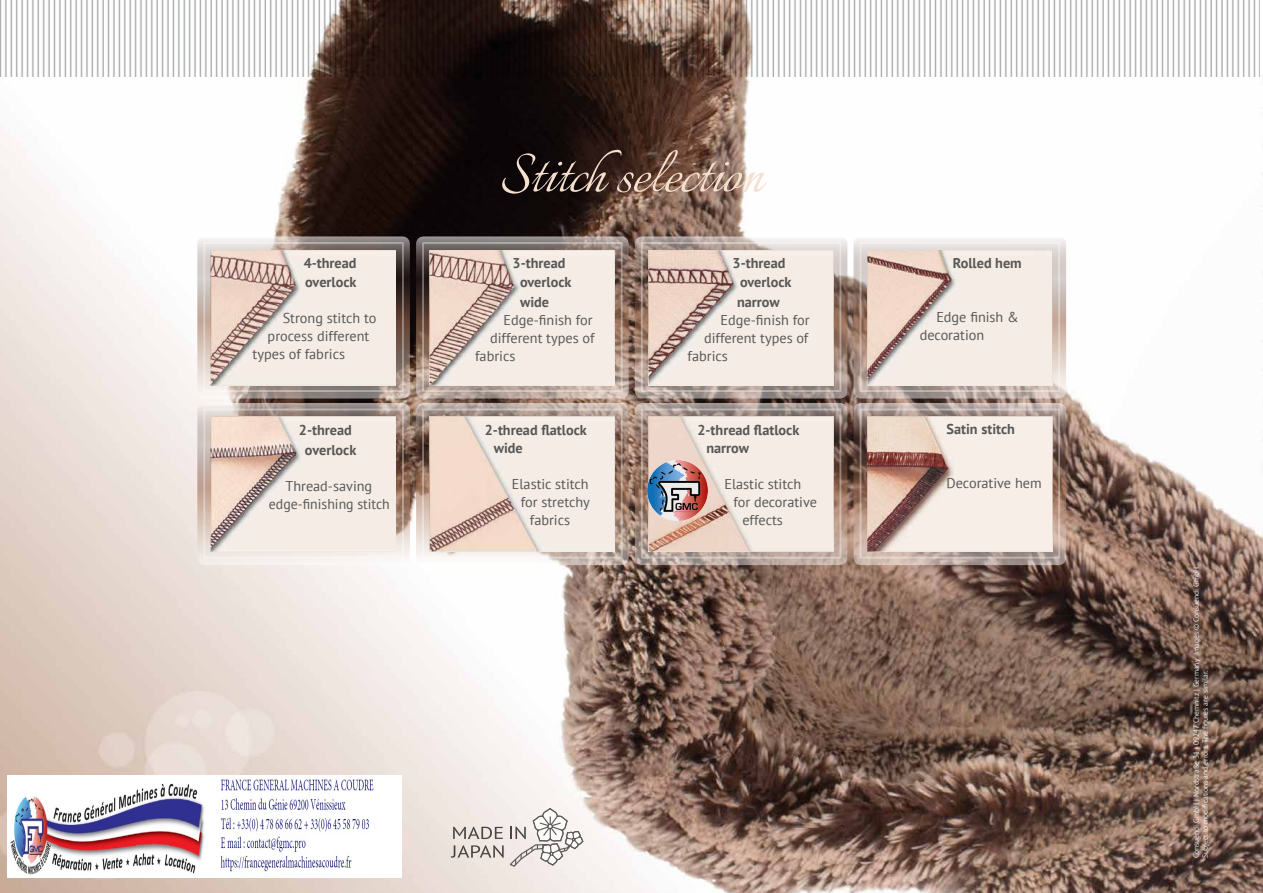
<style>
.page{position:relative;width:1263px;height:893px;background:#fff}
.page>*{position:absolute;margin:0;border:0;box-sizing:border-box;transform-origin:0 0}
.t1{font:67.5px "Italianno";color:#f5dfcd}
.t2{font:14.25px/18px "PT Sans";color:#575756;text-align:center}
.t3{font:700 14.25px/19.5px "PT Sans";color:#575756}
.t4{font:7.5px/9px "PT Sans";color:#fff}
</style>
<div class="page">
<img style="left:0;top:75px;width:1263px;height:818px">
<svg style="left:451px;top:808px;width:133px;height:59px"></svg>
<svg style="left:755px;top:773px;width:89px;height:44px;background:#46312a"></svg>
<img style="left:0;top:0;width:1260px;height:77px">
<img style="left:212px;top:251px;width:183px;height:132px">
<div style="left:197px;top:236px;width:213px;height:162px;border:14px solid #fff"></div>
<div style="left:203px;top:242px;width:201px;height:150px;border:2px solid #fff"></div>
<img style="left:431px;top:251px;width:183px;height:132px">
<img style="left:650px;top:251px;width:182px;height:132px">
<div style="left:635px;top:236px;width:212px;height:162px;border:14px solid #fff"></div>
<div style="left:641px;top:242px;width:200px;height:150px;border:2px solid #fff"></div>
<img style="left:868px;top:251px;width:183px;height:132px">
<div style="left:853px;top:236px;width:213px;height:162px;border:14px solid #fff"></div>
<div style="left:859px;top:242px;width:201px;height:150px;border:2px solid #fff"></div>
<img style="left:212px;top:418px;width:183px;height:132px">
<div style="left:197px;top:403px;width:213px;height:162px;border:14px solid #fff"></div>
<div style="left:203px;top:409px;width:201px;height:150px;border:2px solid #fff"></div>
<img style="left:431px;top:418px;width:183px;height:132px">
<div style="left:416px;top:403px;width:213px;height:162px;border:14px solid #fff"></div>
<div style="left:422px;top:409px;width:201px;height:150px;border:2px solid #fff"></div>
<img style="left:650px;top:418px;width:182px;height:132px">
<img style="left:868px;top:418px;width:183px;height:132px">
<img style="left:7px;top:775px;width:394px;height:103px">
<img style="left:647px;top:461px;width:60px;height:60px">
<p class="t3" style="left:304px;top:253px;width:54px">4-thread overlock</p>
<p class="t2" style="left:283px;top:309px;width:95px">Strong stitch to</p>
<p class="t2" style="left:268px;top:327px;width:103px">process different</p>
<p class="t2" style="left:253px;top:345px;width:94px">types of fabrics</p>
<p class="t3" style="left:299px;top:420px;width:59px;text-align:center">2-thread overlock</p>
<p class="t2" style="left:269px;top:476px;width:122px">Thread-saving edge-finishing stitch</p>
<h1 class="t1" style="left:500px;top:137px;width:265px">Stitch selection</h1>
<p class="t3" style="left:520px;top:253px;width:53px;text-indent:-7px">3-thread overlock wide</p>
<p class="t2" style="left:504px;top:310px;width:91px">Edge-finish for</p>
<p class="t2" style="left:490px;top:328px;width:106px">different types of</p>
<p class="t2" style="left:475px;top:346px;width:42px">fabrics</p>
<p class="t3" style="left:494px;top:420px;width:95px;line-height:18px;text-indent:-9px">2-thread flatlock wide</p>
<p class="t2" style="left:512px;top:474px;width:78px">Elastic stitch</p>
<p class="t2" style="left:521px;top:492px;width:71px">for stretchy</p>
<p class="t2" style="left:530px;top:510px;width:42px">fabrics</p>
<p class="t3" style="left:733px;top:253px;width:60px;text-align:center">3-thread overlock narrow</p>
<p class="t2" style="left:720px;top:311px;width:91px">Edge-finish for</p>
<p class="t2" style="left:704px;top:329px;width:106px">different types of</p>
<p class="t2" style="left:687px;top:347px;width:42px">fabrics</p>
<p class="t3" style="left:706px;top:420px;width:95px;line-height:18px;text-indent:-9px">2-thread flatlock narrow</p>
<p class="t2" style="left:724px;top:474px;width:78px">Elastic stitch</p>
<p class="t2" style="left:733px;top:492px;width:85px">for decorative</p>
<p class="t2" style="left:742px;top:510px;width:42px">effects</p>
<p class="t3" style="left:953px;top:253px;width:70px">Rolled hem</p>
<p class="t2" style="left:920px;top:308px;width:101px;text-align:left;text-indent:17px">Edge finish &amp; decoration</p>
<p class="t3" style="left:946px;top:419px;width:70px">Satin stitch</p>
<p class="t2" style="left:946px;top:474px;width:97px">Decorative hem</p>
<p class="t4" style="left:1191px;top:858px;width:292px;rotate:-90deg">Consuendi GmbH | Nordstraße 31 | 09247 Chemnitz | Germany Images © Consuendi GmbH<br>Subject to modifications and errors. The figures are similar.</p>
</div>
